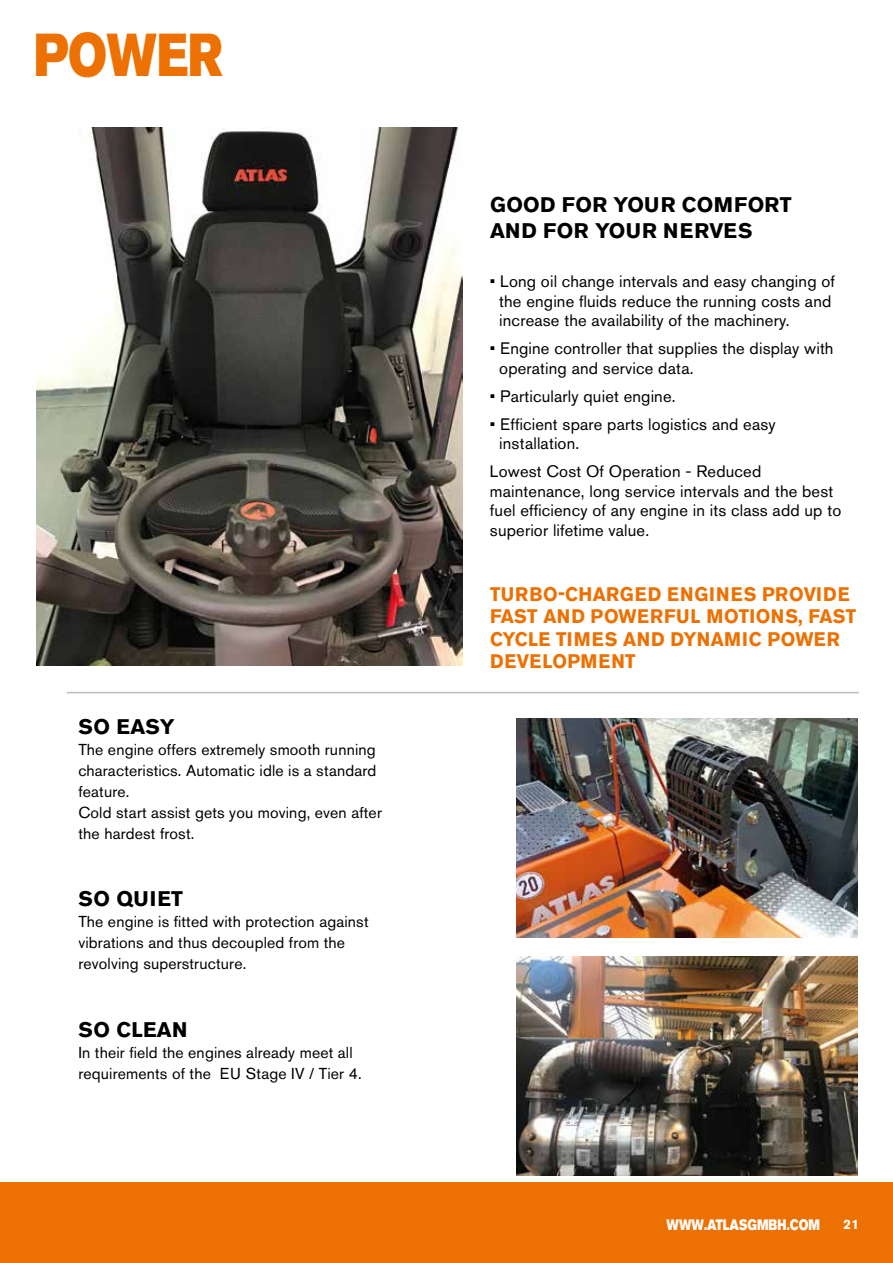
<style>
.page{position:relative;width:893px;height:1263px;background:#fff}
.page>*{position:absolute;margin:0;border:0;box-sizing:border-box;transform-origin:0 0}
.t1{font:60px "Akzidenz Grotesk BQ Super";color:#ed7102;scale:.8 1}
.t2{font:700 21px/25.2px "Akzidenz Grotesk Pro";letter-spacing:.01em;color:#000}
.t3{font:700 19.5px/22.5px "Akzidenz Grotesk Pro";letter-spacing:.015em;color:#ed7102;scale:.95 1}
.t4{font:16.5px/19.5px "Akzidenz Grotesk Pro";letter-spacing:.01em;color:#000}
.t5{font:15.75px/21px "Akzidenz Grotesk Pro";letter-spacing:.01em;color:#000}
.t6{font:15px "Akzidenz Grotesk BQ Super";color:#fff;scale:.8 1}
.t7{font:700 13.5px "Akzidenz Grotesk Pro";color:#fff}
</style>
<div class="page">
<hr style="left:67px;top:692px;width:792px;height:1px;background:#bcbcbc">
<img style="left:516px;top:718px;width:342px;height:219px">
<img style="left:516px;top:956px;width:342px;height:220px">
<img style="left:37px;top:127px;width:426px;height:538px">
<div style="left:0;top:1182px;width:893px;height:81px;background:#ed7102"></div>
<h1 class="t1" style="left:34px;top:21px;width:236px">POWER</h1>
<p class="t2" style="left:79px;top:714px;width:98px">SO EASY</p>
<p class="t5" style="left:78px;top:739px;width:305px">The engine offers extremely smooth running characteristics. Automatic idle is a standard feature.<br>Cold start assist gets you moving, even after the hardest frost.</p>
<p class="t2" style="left:79px;top:886px;width:106px">SO QUIET</p>
<p class="t5" style="left:78px;top:911px;width:292px">The engine is fitted with protection against vibrations and thus decoupled from the revolving superstructure.</p>
<p class="t2" style="left:79px;top:1017px;width:110px">SO CLEAN</p>
<p class="t5" style="left:78px;top:1042px;width:285px">In their field the engines already meet all requirements of the EU Stage IV / Tier 4.</p>
<p class="t2" style="left:490px;top:192px;width:303px">GOOD FOR YOUR COMFORT<br>AND FOR YOUR NERVES</p>
<p class="t4" style="left:499px;top:272px;width:337px;text-indent:-9px">• Long oil change intervals and easy changing of the engine fluids reduce the running costs and increase the availability of the machinery.</p>
<p class="t4" style="left:499px;top:339px;width:336px;text-indent:-9px">• Engine controller that supplies the display with operating and service data.</p>
<p class="t4" style="left:490px;top:386px;width:187px">• Particularly quiet engine.</p>
<p class="t4" style="left:499px;top:414px;width:278px;text-indent:-9px">• Efficient spare parts logistics and easy installation.</p>
<p class="t4" style="left:490px;top:462px;width:353px">Lowest Cost Of Operation - Reduced maintenance, long service intervals and the best fuel efficiency of any engine in its class add up to superior lifetime value.</p>
<p class="t3" style="left:490px;top:582px;width:387px">TURBO-CHARGED ENGINES PROVIDE<br>FAST AND POWERFUL MOTIONS, FAST<br>CYCLE TIMES AND DYNAMIC POWER<br>DEVELOPMENT</p>
<p class="t6" style="left:667px;top:1216px;width:193px">WWW.ATLASGMBH.COM</p>
<p class="t7" style="left:843px;top:1216px;width:17px">21</p>
</div>
